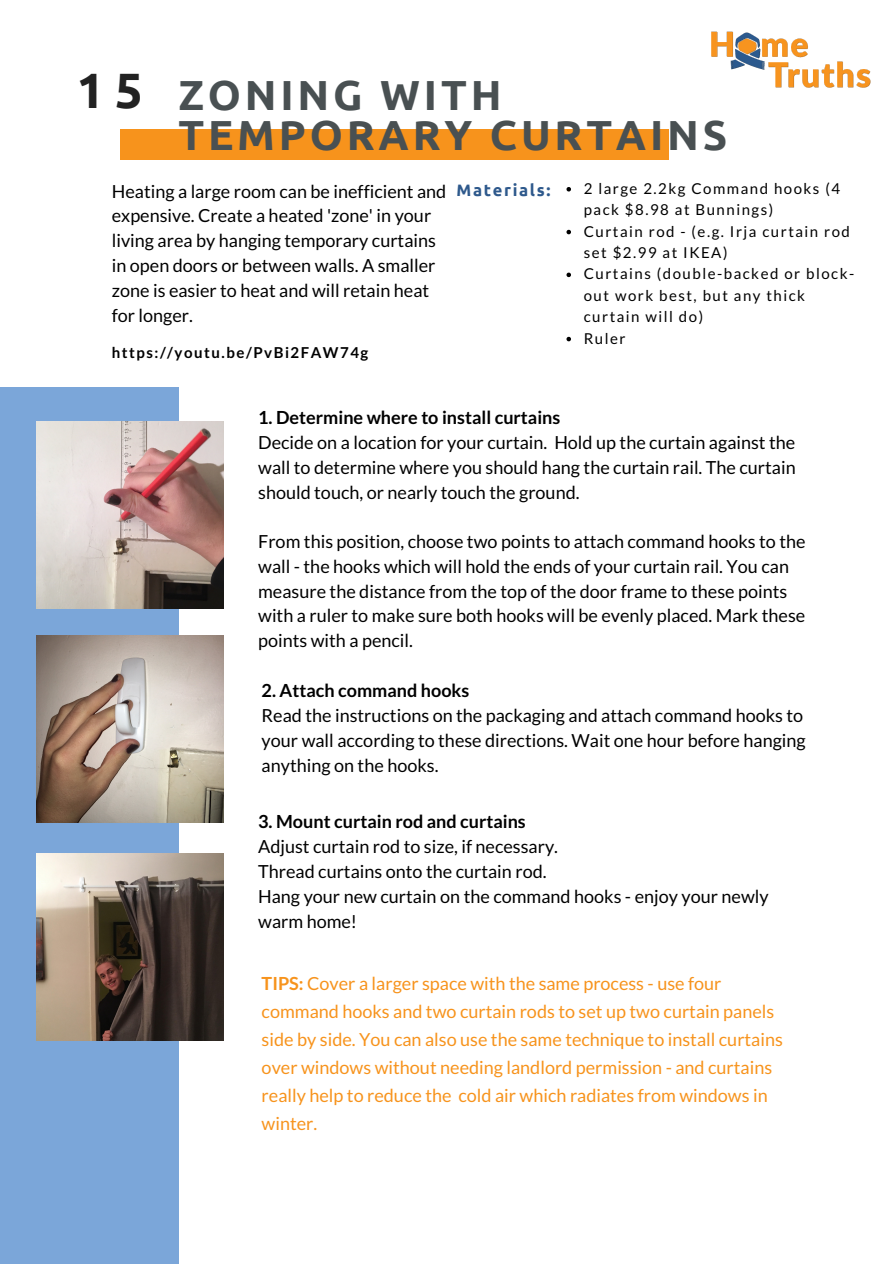
<style>
.page{position:relative;width:894px;height:1264px;background:#fff}
.page>*{position:absolute;margin:0;border:0;box-sizing:border-box;transform-origin:0 0}
.t1{font:700 49.65px "Ubuntu";color:#222}
.t2{font:700 42px/40.5px "Ubuntu";letter-spacing:.09em;color:#495052}
.t3{font:18px/24.8px "Lato";color:#000}
.t4{font:18px/28.2px "Lato";color:#f7931c}
.t5{font:700 18px "Lato";color:#000}
.t6{font:700 16.5px "Ubuntu";letter-spacing:.1em;color:#2e598c}
.t7{font:15px/21.5px "Lato";letter-spacing:.1em;color:#000}
.t8{font:700 15px "Lato";letter-spacing:.1em;color:#000}
.s1{font-weight:700}
</style>
<div class="page">
<div style="left:120px;top:130px;width:548px;height:29px;background:#f7931c"></div>
<svg style="left:566px;top:187px;width:5px;height:4px"></svg>
<svg style="left:566px;top:230px;width:5px;height:4px"></svg>
<svg style="left:566px;top:272px;width:5px;height:5px"></svg>
<svg style="left:566px;top:337px;width:5px;height:4px"></svg>
<img style="left:711px;top:31px;width:160px;height:57px">
<div style="left:0;top:387px;width:178px;height:876px;background:#7ba6d9"></div>
<img style="left:36px;top:853px;width:187px;height:187px">
<img style="left:36px;top:635px;width:187px;height:187px">
<img style="left:36px;top:421px;width:187px;height:187px">
<h1 class="t1" style="left:77px;top:62px;width:68px">15</h1>
<h2 class="t2" style="left:178px;top:74px;width:550px">ZONING WITH<br>TEMPORARY CURTAINS</h2>
<p class="t3" style="left:112px;top:178px;width:336px">Heating a large room can be inefficient and expensive. Create a heated 'zone' in your living area by hanging temporary curtains in open doors or between walls. A smaller zone is easier to heat and will retain heat for longer.</p>
<p class="t6" style="left:456px;top:181px;width:95px">Materials:</p>
<p class="t7" style="left:583px;top:177px;width:272px">2 large 2.2kg Command hooks (4 pack $8.98 at Bunnings)<br>Curtain rod - (e.g. Irja curtain rod set $2.99 at IKEA)<br>Curtains (double-backed or block&shy;out work best, but any thick curtain will do)<br>Ruler</p>
<p class="t8" style="left:112px;top:343px;width:258px">https://youtu.be/PvBi2FAW74g</p>
<p class="t5" style="left:258px;top:406px;width:303px">1. Determine where to install curtains</p>
<p class="t3" style="left:258px;top:429px;width:539px;text-align:justify">Decide on a location for your curtain. Hold up the curtain against the wall to determine where you should hang the curtain rail. The curtain should touch, or nearly touch the ground.</p>
<p class="t3" style="left:258px;top:528px;width:548px">From this position, choose two points to attach command hooks to the wall - the hooks which will hold the ends of your curtain rail. You can measure the distance from the top of the door frame to these points with a ruler to make sure both hooks will be evenly placed. Mark these points with a pencil.</p>
<p class="t5" style="left:261px;top:679px;width:209px">2. Attach command hooks</p>
<p class="t3" style="left:261px;top:702px;width:545px">Read the instructions on the packaging and attach command hooks to your wall according to these directions. Wait one hour before hanging anything on the hooks.</p>
<p class="t5" style="left:258px;top:810px;width:269px">3. Mount curtain rod and curtains</p>
<p class="t3" style="left:258px;top:833px;width:512px">Adjust curtain rod to size, if necessary.<br>Thread curtains onto the curtain rod.<br>Hang your new curtain on the command hooks - enjoy your newly warm home!</p>
<p class="t4" style="left:261px;top:968px;width:522px"><span class="s1">TIPS:</span> Cover a larger space with the same process - use four command hooks and two curtain rods to set up two curtain panels side by side. You can also use the same technique to install curtains over windows without needing landlord permission - and curtains really help to reduce the cold air which radiates from windows in winter.</p>
</div>
